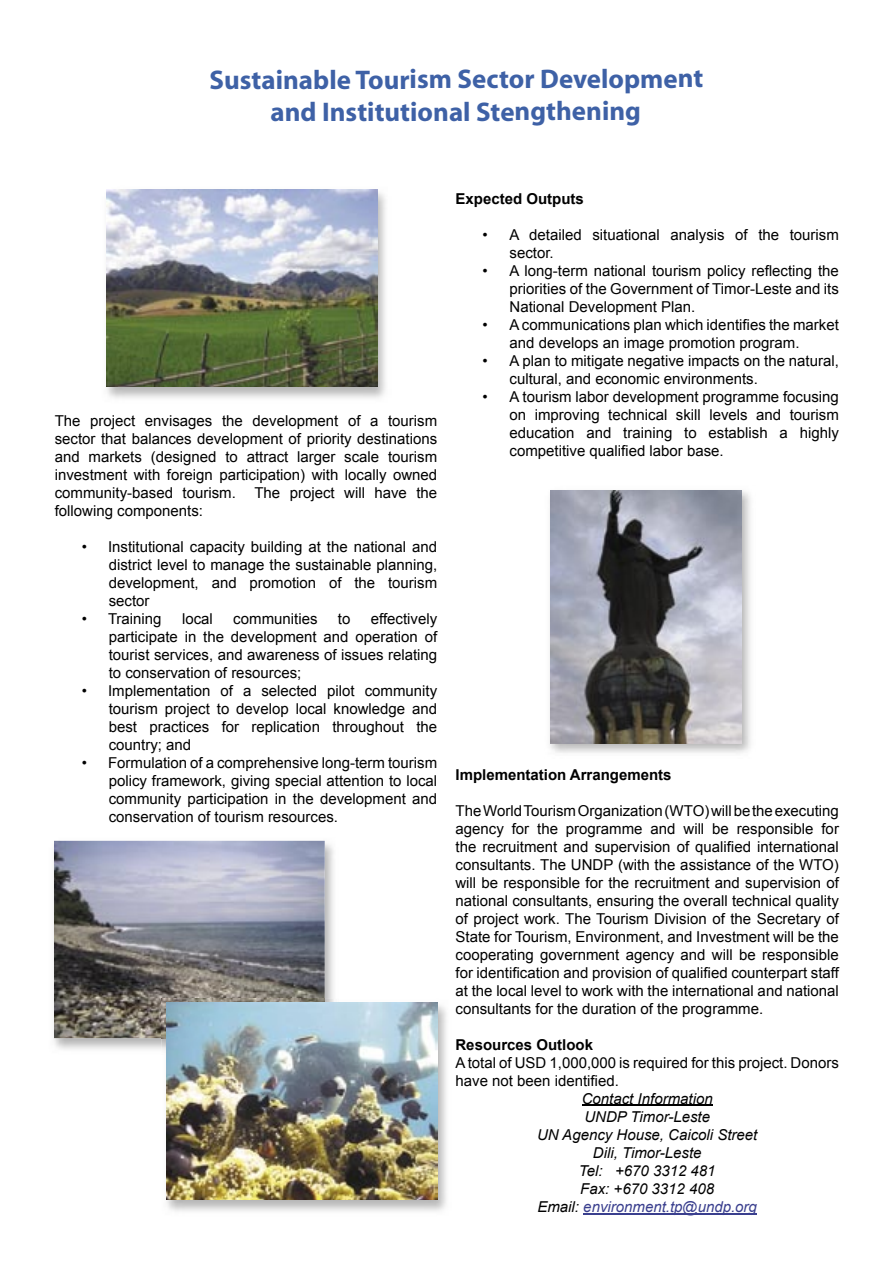
<style>
.page{position:relative;width:893px;height:1263px;background:#fff}
.page>*{position:absolute;margin:0;border:0;box-sizing:border-box;transform-origin:0 0}
.t1{font:700 27px/32.4px "Myriad";letter-spacing:-.005em;color:#3e61a6;text-align:center}
.t2{font:15px/18px "Arial";color:#000;text-align:justify}
.t3{font:italic 15px/18px "Arial";color:#000;text-align:center}
.t4{font:700 15px "Arial";color:#000}
.s1{color:#3a3f8e}
</style>
<div class="page">
<hr style="left:582px;top:1105px;width:131px;height:1px;background:#000">
<hr style="left:583px;top:1213px;width:174px;height:1px;background:#3a3f8e">
<img style="left:54px;top:841px;width:271px;height:197px">
<img style="left:166px;top:1002px;width:281px;height:209px">
<img style="left:161px;top:999px;width:164px;height:39px">
<img style="left:167px;top:1002px;width:270px;height:197px">
<img style="left:549px;top:491px;width:202px;height:262px">
<img style="left:550px;top:490px;width:192px;height:253px">
<img style="left:106px;top:189px;width:280px;height:209px">
<img style="left:106px;top:189px;width:271px;height:197px">
<h1 class="t1" style="left:210px;top:64px;width:495px">Sustainable Tourism Sector Development and Institutional Stengthening</h1>
<p class="t2" style="left:55px;top:412px;width:384px">The project envisages the development of a tourism sector that balances development of priority destinations and markets (designed to attract larger scale tourism investment with foreign participation) with locally owned community-based tourism. The project will have the following components:</p>
<p class="t2" style="left:109px;top:538px;width:330px;text-indent:-27px">• Institutional capacity building at the national and district level to manage the sustainable planning, development, and promotion of the tourism sector</p>
<p class="t2" style="left:82px;top:610px;width:81px">• Training</p>
<p class="t2" style="left:182px;top:610px;width:32px">local</p>
<p class="t2" style="left:233px;top:610px;width:86px">communities</p>
<p class="t2" style="left:338px;top:610px;width:14px">to</p>
<p class="t2" style="left:109px;top:610px;width:330px;text-indent:262px">effectively participate in the development and operation of tourist services, and awareness of issues relating to conservation of resources;</p>
<p class="t2" style="left:109px;top:682px;width:330px;text-indent:-27px">• Implementation of a selected pilot community tourism project to develop local knowledge and best practices for replication throughout the country; and</p>
<p class="t2" style="left:109px;top:754px;width:330px;text-indent:-27px">• Formulation of a comprehensive long-term tourism policy framework, giving special attention to local community participation in the development and conservation of tourism resources.</p>
<p class="t4" style="left:455px;top:189px;width:130px">Expected Outputs</p>
<p class="t2" style="left:509px;top:226px;width:331px;text-indent:-27px">• A detailed situational analysis of the tourism sector.</p>
<p class="t2" style="left:509px;top:262px;width:331px;text-indent:-27px">• A long-term national tourism policy reflecting the priorities of the Government of Timor-Leste and its National Development Plan.</p>
<p class="t2" style="left:509px;top:316px;width:331px;text-indent:-27px">• A communications plan which identifies the market and develops an image promotion program.</p>
<p class="t2" style="left:509px;top:352px;width:331px;text-indent:-27px">• A plan to mitigate negative impacts on the natural, cultural, and economic environments.</p>
<p class="t2" style="left:509px;top:388px;width:331px;text-indent:-27px">• A tourism labor development programme focusing on improving technical skill levels and tourism education and training to establish a highly competitive qualified labor base.</p>
<p class="t4" style="left:455px;top:765px;width:218px">Implementation Arrangements</p>
<p class="t2" style="left:455px;top:802px;width:385px">The World Tourism Organization (WTO) will be the executing agency for the programme and will be responsible for the recruitment and supervision of qualified international consultants. The UNDP (with the assistance of the WTO) will be responsible for the recruitment and supervision of national consultants, ensuring the overall technical quality of project work. The Tourism Division of the Secretary of State for Tourism, Environment, and Investment will be the cooperating government agency and will be responsible for identification and provision of qualified counterpart staff at the local level to work with the international and national consultants for the duration of the programme.</p>
<p class="t4" style="left:455px;top:1035px;width:139px">Resources Outlook</p>
<p class="t2" style="left:455px;top:1054px;width:385px">A total of USD 1,000,000 is required for this project. Donors have not been identified.</p>
<p class="t3" style="left:537px;top:1090px;width:222px">Contact Information<br>UNDP Timor-Leste<br>UN Agency House, Caicoli Street<br>Dili, Timor-Leste<br>Tel: +670 3312 481<br>Fax: +670 3312 408<br>Email: <span class="s1">environment.tp@undp.org</span></p>
</div>
